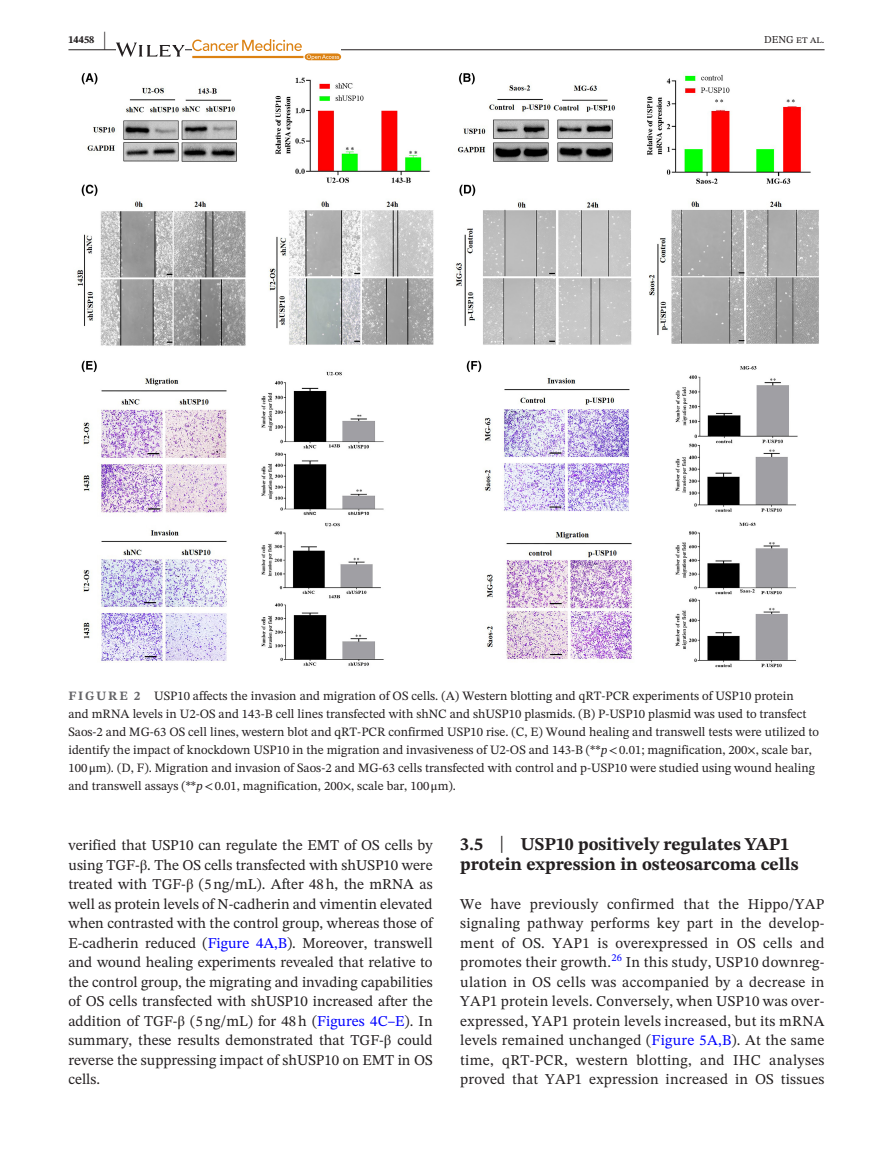
<style>
.page{position:relative;width:893px;height:1174px;background:#fff}
.page>*{position:absolute;margin:0;border:0;box-sizing:border-box;transform-origin:0 0}
.t1{font:700 18px/19.5px "STIX Two Text";color:#231f20}
.t2{font:15px/19.5px "STIX Two Text";letter-spacing:.02em;color:#231f20;text-align:justify}
.t3{font:12.75px/18px "STIX Two Text";color:#231f20}
.t4{font:10.5px "STIX Two Text";color:#231f20}
.t5{font:700 10.5px "STIX Two Text";color:#231f20}
.t6{font:10.5px "STIX Two Text";color:#00f}
.s1{font-size:21px}
.s2{font-weight:700;color:#636366}
.s3{font-style:italic}
.s4{font-family:"STIX"}
.s5{color:#00f}
.s6{font-weight:400;font-size:23.7px}
</style>
<div class="page">
<hr style="left:68px;top:49px;width:756px;height:1px;background:#231f20">
<svg style="left:116px;top:43px;width:69px;height:14px"></svg>
<svg style="left:192px;top:39px;width:149px;height:21px"></svg>
<img style="left:77px;top:73px;width:742px;height:595px">
<p class="t5" style="left:68px;top:32px;width:39px">14458 <span class="s1">|</span></p>
<p class="t4" style="left:764px;top:32px;width:62px">DENG et al.</p>
<p class="t3" style="left:68px;top:687px;width:752px"><span class="s2">FIGURE 2</span> USP10 affects the invasion and migration of OS cells. (A) Western blotting and qRT-PCR experiments of USP10 protein<br>and mRNA levels in U2-OS and 143-B cell lines transfected with shNC and shUSP10 plasmids. (B) P-USP10 plasmid was used to transfect Saos-2 and MG-63 OS cell lines, western blot and qRT-PCR confirmed USP10 rise. (C, E) Wound healing and transwell tests were utilized to identify the impact of knockdown USP10 in the migration and invasiveness of U2-OS and 143-B (**<span class="s3">p</span><span class="s4">&lt;</span>0.01; magnification, 200<span class="s4">×</span>, scale bar, 100<span class="s4">μ</span>m). (D, F). Migration and invasion of Saos-2 and MG-63 cells transfected with control and p-USP10 were studied using wound healing and transwell assays (**<span class="s3">p</span><span class="s4">&lt;</span>0.01, magnification, 200<span class="s4">×</span>, scale bar, 100<span class="s4">μ</span>m).</p>
<p class="t2" style="left:68px;top:835px;width:366px">verified that USP10 can regulate the EMT of OS cells by using TGF-<span class="s4">β</span>. The OS cells transfected with shUSP10 were treated with TGF-<span class="s4">β</span> (5ng/mL). After 48h, the mRNA as well as protein levels of N-cadherin and vimentin elevated when contrasted with the control group, whereas those of E-cadherin reduced (<span class="s5">Figure 4A,B</span>). Moreover, transwell and wound healing experiments revealed that relative to the control group, the migrating and invading capabilities of OS cells transfected with shUSP10 increased after the addition of TGF-<span class="s4">β</span> (5ng/mL) for 48h (<span class="s5">Figures 4C–E</span>). In summary, these results demonstrated that TGF-<span class="s4">β</span> could reverse the suppressing impact of shUSP10 on EMT in OS cells.</p>
<p class="t1" style="left:460px;top:835px;width:340px">3.5 <span class="s6">|</span> USP10 positively regulates YAP1 protein expression in osteosarcoma cells</p>
<p class="t2" style="left:460px;top:894px;width:366px">We have previously confirmed that the Hippo/YAP signaling pathway performs key part in the develop&shy;ment of OS. YAP1 is overexpressed in OS cells and promotes their growth.</p>
<p class="t6" style="left:611px;top:949px;width:12px">26</p>
<p class="t2" style="left:460px;top:952px;width:366px;text-indent:165px">In this study, USP10 downreg&shy;ulation in OS cells was accompanied by a decrease in YAP1 protein levels. Conversely, when USP10 was over&shy;expressed, YAP1 protein levels increased, but its mRNA levels remained unchanged (<span class="s5">Figure 5A,B</span>). At the same time, qRT-PCR, western blotting, and IHC analyses proved that YAP1 expression increased in OS tissues</p>
</div>
